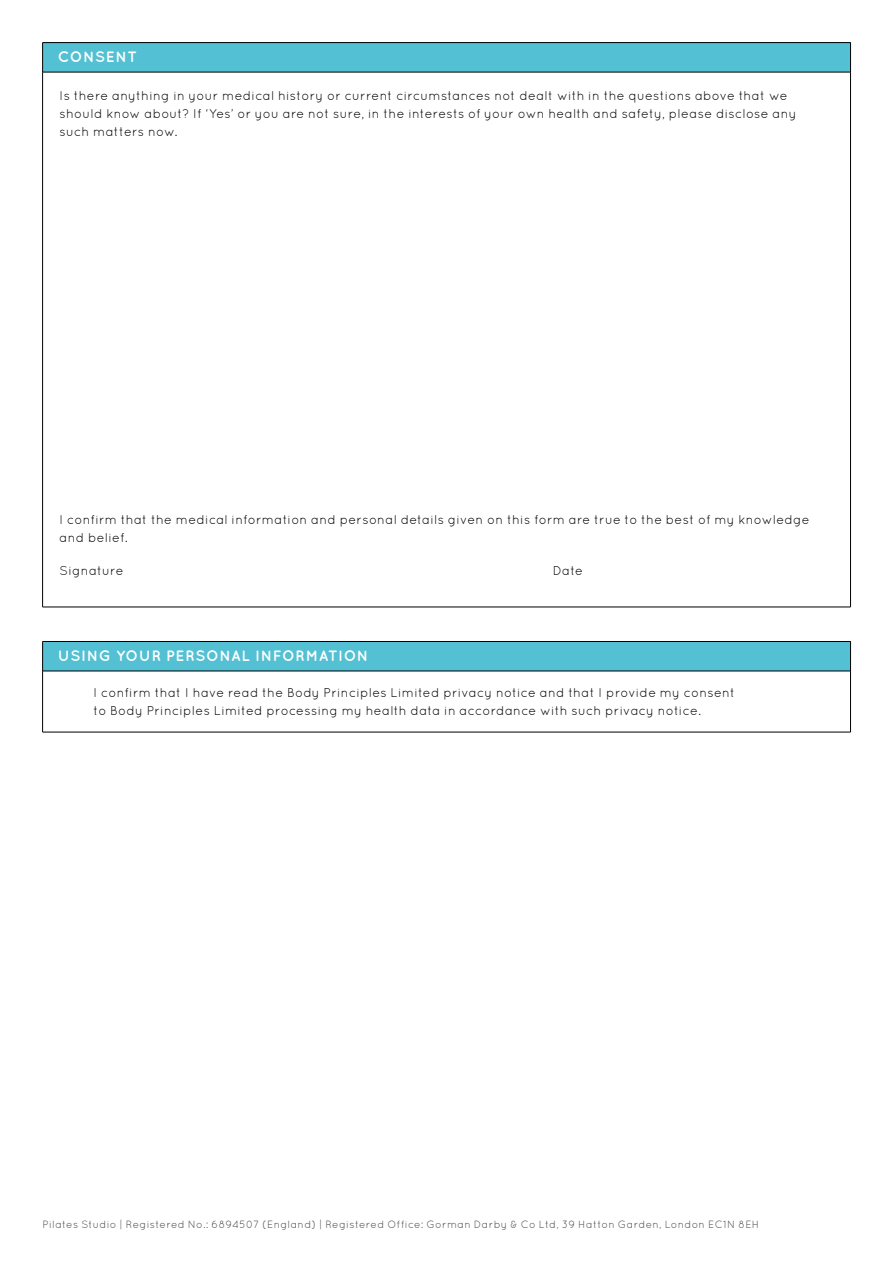
<style>
.page{position:relative;width:893px;height:1263px;background:#fff}
.page>*{position:absolute;margin:0;border:0;box-sizing:border-box;transform-origin:0 0}
.t1{font:700 15px "Quicksand";letter-spacing:.035em;color:#fff}
.t2{font:12.75px/18px "Quicksand";letter-spacing:.02em;color:#000}
.t3{font:10.5px "Quicksand";letter-spacing:.03em;color:#4a4a49}
</style>
<div class="page">
<div style="left:43px;top:43px;width:807px;height:29px;background:#54c0d3"></div>
<hr style="left:42px;top:72px;width:1px;height:535px;background:#000">
<hr style="left:850px;top:72px;width:1px;height:535px;background:#000">
<hr style="left:43px;top:607px;width:808px;height:1px;background:#000">
<hr style="left:43px;top:42px;width:808px;height:1px;background:#000">
<svg style="left:42px;top:43px;width:1px;height:29px"></svg>
<svg style="left:850px;top:43px;width:1px;height:29px"></svg>
<hr style="left:43px;top:72px;width:808px;height:1px;background:#000">
<div style="left:43px;top:641px;width:807px;height:30px;background:#54c0d3"></div>
<hr style="left:42px;top:671px;width:1px;height:61px;background:#000">
<hr style="left:850px;top:671px;width:1px;height:61px;background:#000">
<hr style="left:43px;top:732px;width:808px;height:1px;background:#000">
<hr style="left:43px;top:641px;width:808px;height:1px;background:#000">
<hr style="left:42px;top:641px;width:1px;height:30px;background:#000">
<hr style="left:850px;top:641px;width:1px;height:30px;background:#000">
<hr style="left:43px;top:671px;width:808px;height:1px;background:#000">
<p class="t1" style="left:58px;top:48px;width:81px">CONSENT</p>
<p class="t2" style="left:60px;top:86px;width:738px">Is there anything in your medical history or current circumstances not dealt with in the questions above that we should know about? If ‘Yes’ or you are not sure, in the interests of your own health and safety, please disclose any such matters now.</p>
<p class="t2" style="left:60px;top:510px;width:752px">I confirm that the medical information and personal details given on this form are true to the best of my knowledge and belief.</p>
<p class="t2" style="left:60px;top:561px;width:66px">Signature</p>
<p class="t2" style="left:553px;top:561px;width:32px">Date</p>
<p class="t1" style="left:58px;top:646px;width:312px">USING YOUR PERSONAL INFORMATION</p>
<p class="t2" style="left:94px;top:683px;width:643px">I confirm that I have read the Body Principles Limited privacy notice and that I provide my consent to Body Principles Limited processing my health data in accordance with such privacy notice.</p>
<p class="t3" style="left:43px;top:1218px;width:718px">Pilates Studio | Registered No.: 6894507 (England) | Registered Office: Gorman Darby &amp; Co Ltd, 39 Hatton Garden, London EC1N 8EH</p>
</div>
